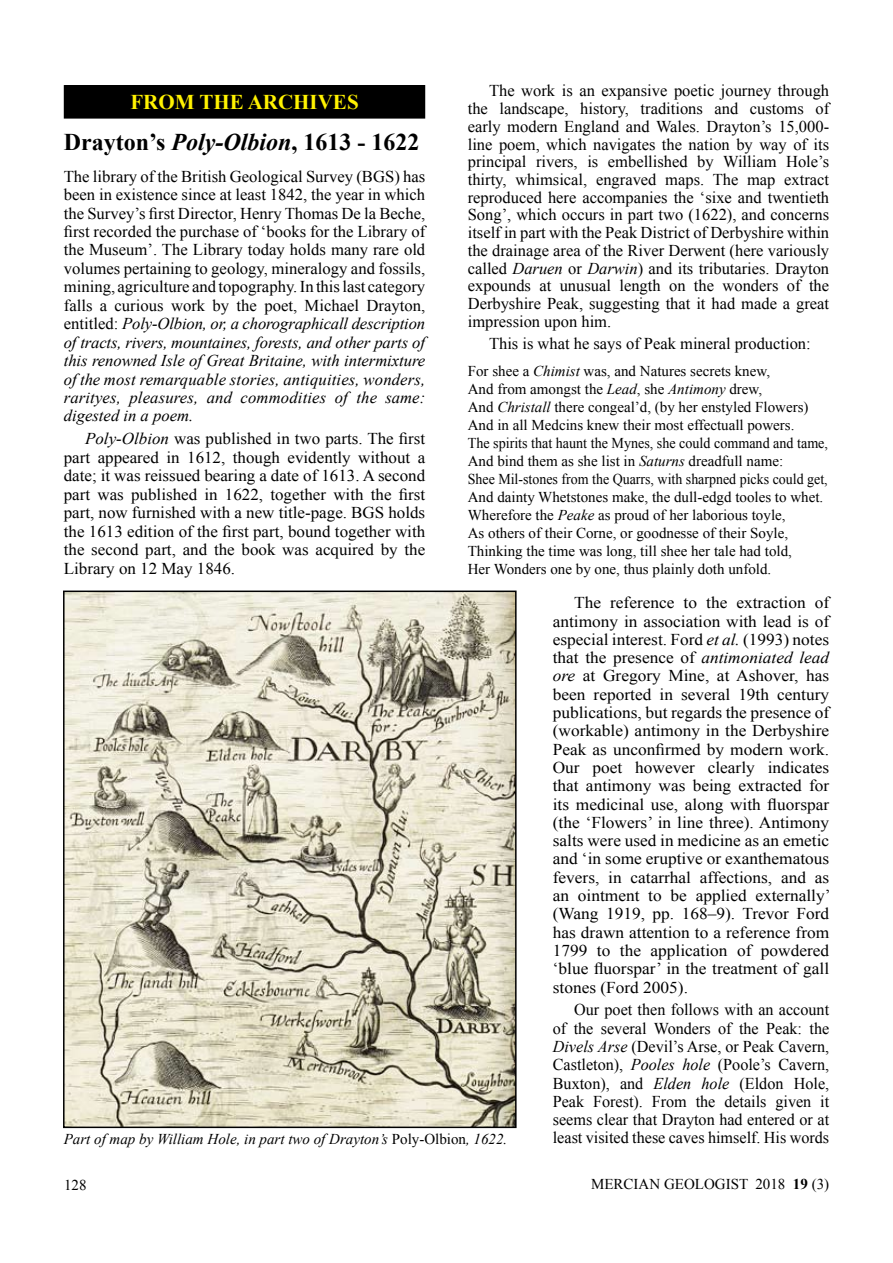
<style>
.page{position:relative;width:893px;height:1263px;background:#fff}
.page>*{position:absolute;margin:0;border:0;box-sizing:border-box;transform-origin:0 0}
.t1{font:700 24px "Times New Roman";color:#000}
.t2{font:700 21px "Times New Roman";color:#fff200}
.t3{font:16.5px/18.5px "Times New Roman";color:#000;text-align:justify}
.t4{font:16.5px/18.3px "Times New Roman";color:#000;text-align:justify;scale:1.05 1}
.t5{font:15px/18px "Times New Roman";color:#000}
.t6{font:italic 15px "Times New Roman";color:#000}
.s1{font-style:italic}
.s2{font-style:normal}
.s3{font-weight:700}
</style>
<div class="page">
<div style="left:65px;top:86px;width:359px;height:32px;background:#000"></div>
<div style="left:64px;top:85px;width:361px;height:34px;border:2px solid #000"></div>
<img style="left:66px;top:593px;width:448px;height:532px">
<div style="left:63px;top:590px;width:454px;height:538px;border:2px solid #000"></div>
<p class="t3" style="left:468px;top:82px;width:363px;line-height:17.7px;text-indent:21px">The work is an expansive poetic journey through the landscape, history, traditions and customs of early modern England and Wales. Drayton’s 15,000- line poem, which navigates the nation by way of its principal rivers, is embellished by William Hole’s thirty, whimsical, engraved maps. The map extract reproduced here accompanies the ‘sixe and twentieth Song’, which occurs in part two (1622), and concerns itself in part with the Peak District of Derbyshire within the drainage area of the River Derwent (here variously called <span class="s1">Daruen</span> or <span class="s1">Darwin</span>) and its tributaries. Drayton expounds at unusual length on the wonders of the Derbyshire Peak, suggesting that it had made a great impression upon him.</p>
<p class="t3" style="left:489px;top:334px;width:323px">This is what he says of Peak mineral production:</p>
<p class="t5" style="left:468px;top:362px;width:362px">For shee a <span class="s1">Chimist</span> was, and Natures secrets knew,<br>And from amongst the <span class="s1">Lead</span>, she <span class="s1">Antimony</span> drew,<br>And <span class="s1">Christall</span> there congeal’d, (by her enstyled Flowers)<br>And in all Medcins knew their most effectuall powers.<br>The spirits that haunt the Mynes, she could command and tame, And bind them as she list in <span class="s1">Saturns</span> dreadfull name:<br>Shee Mil-stones from the Quarrs, with sharpned picks could get, And dainty Whetstones make, the dull-edgd tooles to whet.<br>Wherefore the <span class="s1">Peake</span> as proud of her laborious toyle,<br>As others of their Corne, or goodnesse of their Soyle, Thinking the time was long, till shee her tale had told,<br>Her Wonders one by one, thus plainly doth unfold.</p>
<p class="t4" style="left:553px;top:593px;width:266px;text-indent:21px">The reference to the extraction of antimony in association with lead is of especial interest. Ford <span class="s1">et al.</span> (1993) notes that the presence of <span class="s1">antimoniated lead ore</span> at Gregory Mine, at Ashover, has been reported in several 19th century publications, but regards the presence of (workable) antimony in the Derbyshire Peak as unconfirmed by modern work.<br>Our poet however clearly indicates that antimony was being extracted for its medicinal use, along with fluorspar (the ‘Flowers’ in line three). Antimony salts were used in medicine as an emetic and ‘in some eruptive or exanthematous fevers, in catarrhal affections, and as an ointment to be applied externally’ (Wang 1919, pp. 168–9). Trevor Ford has drawn attention to a reference from 1799 to the application of powdered ‘blue fluorspar’ in the treatment of gall stones (Ford 2005).</p>
<p class="t3" style="left:553px;top:1000px;width:278px;text-indent:21px">Our poet then follows with an account of the several Wonders of the Peak: the <span class="s1">Divels Arse</span> (Devil’s Arse, or Peak Cavern, Castleton), <span class="s1">Pooles hole</span> (Poole’s Cavern, Buxton), and <span class="s1">Elden hole</span> (Eldon Hole, Peak Forest). From the details given it seems clear that Drayton had entered or at</p>
<p class="t6" style="left:64px;top:1129px;width:445px">Part of map by William Hole, in part two of Drayton’s <span class="s2">Poly-Olbion</span>, 1622.</p>
<p class="t3" style="left:553px;top:1128px;width:278px">least visited these caves himself. His words</p>
<p class="t5" style="left:64px;top:1175px;width:24px">128</p>
<p class="t5" style="left:591px;top:1175px;width:240px">MERCIAN GEOLOGIST 2018 <span class="s3">19</span> (3)</p>
<p class="t2" style="left:130px;top:87px;width:230px">FROM THE ARCHIVES</p>
<h1 class="t1" style="left:64px;top:125px;width:357px">Drayton’s <span class="s1">Poly-Olbion</span>, 1613 - 1622</h1>
<p class="t3" style="left:64px;top:166px;width:363px">The library of the British Geological Survey (BGS) has been in existence since at least 1842, the year in which the Survey’s first Director, Henry Thomas De la Beche, first recorded the purchase of ‘books for the Library of the Museum’. The Library today holds many rare old volumes pertaining to geology, mineralogy and fossils, mining, agriculture and topography. In this last category falls a curious work by the poet, Michael Drayton, entitled: <span class="s1">Poly-Olbion, or, a chorographicall description of tracts, rivers, mountaines, forests, and other parts of this renowned Isle of Great Britaine, with intermixture of the most remarquable stories, antiquities, wonders, rarityes, pleasures, and commodities of the same: digested in a poem.</span></p>
<p class="t3" style="left:64px;top:429px;width:363px;text-indent:21px"><span class="s1">Poly-Olbion</span> was published in two parts. The first part appeared in 1612, though evidently without a date; it was reissued bearing a date of 1613. A second part was published in 1622, together with the first part, now furnished with a new title-page. BGS holds the 1613 edition of the first part, bound together with the second part, and the book was acquired by the Library on 12 May 1846.</p>
</div>
